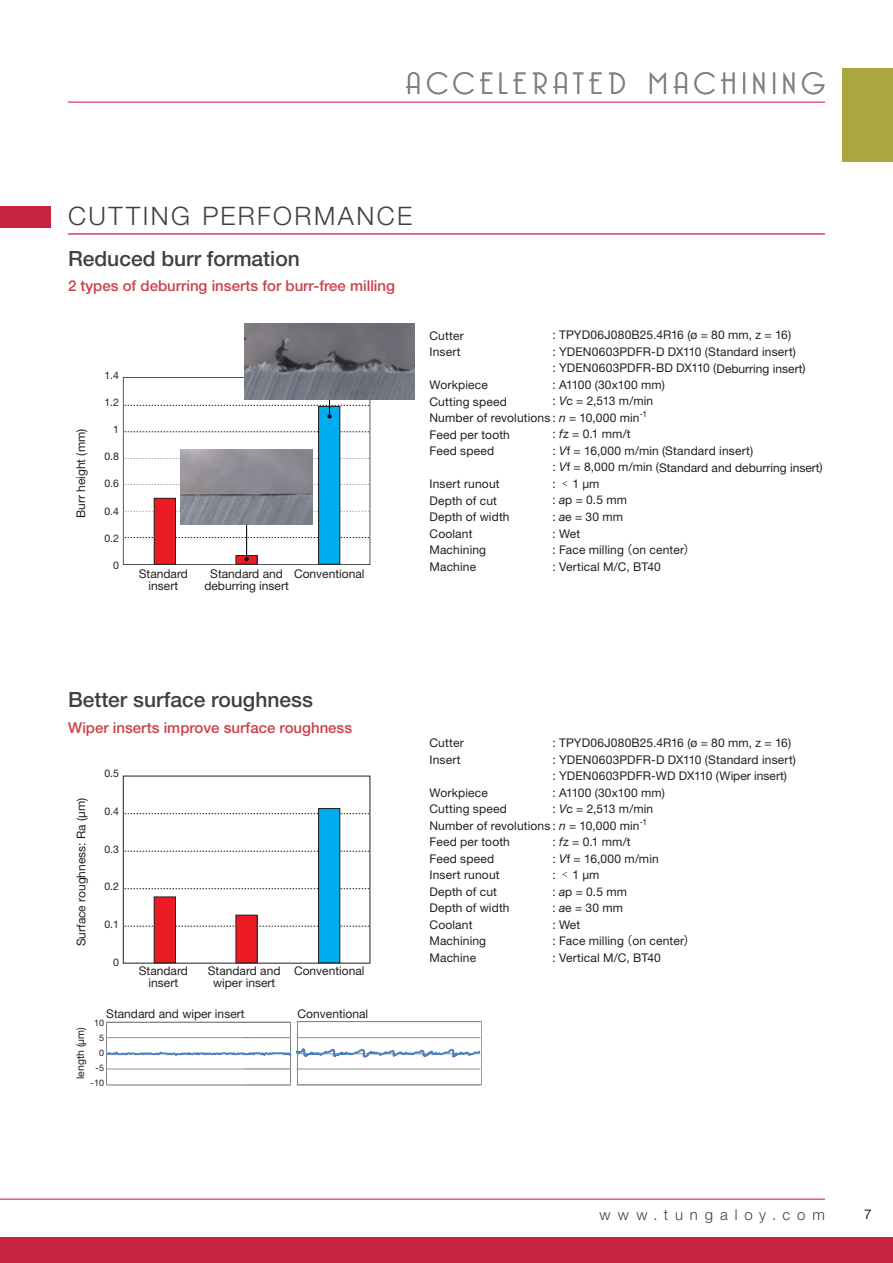
<style>
.page{position:relative;width:893px;height:1263px;background:#fff}
.page>*{position:absolute;margin:0;border:0;box-sizing:border-box;transform-origin:0 0}
.t1{font:300 30px "Bellerose";letter-spacing:.19em;color:#808285}
.t2{font:300 25.5px "Helvetica Neue LTW1 G";letter-spacing:.095em;color:#404041}
.t3{font:500 21px "Helvetica Neue LTW1 G";color:#404041}
.t4{font:500 15px "Helvetica Neue LTW1 G";color:#cd414b}
.t5{font:300 15px "Helvetica Neue LTW1 G";letter-spacing:.46em;color:#404041}
.t6{font:13.5px "Helvetica Neue LTW1 G";color:#231f20}
.t7{font:12px/16.5px "Helvetica Neue LTW1 G";letter-spacing:.01em;color:#231f20}
.t8{font:10.5px "Helvetica Neue LTW1 G";color:#231f20}
.t9{font:9px/14.9px "Helvetica Neue LTW1 G";color:#231f20;text-align:center}
.s1{font-style:italic}
.s2{font-family:"Adobe Ming Std Light B5 pc H"}
.s3{font-family:"Hira Kaku Pro W3 90 pv RKSJ H"}
</style>
<div class="page">
<div style="left:842px;top:68px;width:51px;height:94px;background:#aba63d"></div>
<div style="left:0;top:1237px;width:893px;height:26px;background:#c9243f"></div>
<hr style="left:0;top:1199px;width:825px;height:1px;background:#c9243f">
<hr style="left:68px;top:102px;width:757px;height:1px;background:#c9243f">
<hr style="left:68px;top:233px;width:757px;height:2px;background:#c9243f">
<div style="left:0;top:206px;width:51px;height:22px;background:#c9243f"></div>
<svg style="left:123px;top:377px;width:247px;height:188px"></svg>
<svg style="left:125px;top:432px;width:244px;height:1px"></svg>
<div style="left:154px;top:498px;width:21px;height:66px;background:#ed1c24"></div>
<div style="left:154px;top:498px;width:22px;height:67px;border:1px solid #231f20"></div>
<div style="left:236px;top:556px;width:21px;height:8px;background:#ed1c24"></div>
<div style="left:235px;top:555px;width:23px;height:10px;border:1px solid #231f20"></div>
<div style="left:319px;top:406px;width:21px;height:158px;background:#00aeef"></div>
<div style="left:318px;top:406px;width:22px;height:158px;border:1px solid #231f20"></div>
<div style="left:123px;top:776px;width:247px;height:188px;border:1px solid #231f20"></div>
<svg style="left:125px;top:926px;width:244px;height:1px"></svg>
<svg style="left:125px;top:888px;width:244px;height:1px"></svg>
<svg style="left:125px;top:851px;width:244px;height:1px"></svg>
<svg style="left:125px;top:813px;width:244px;height:1px"></svg>
<div style="left:154px;top:897px;width:21px;height:66px;background:#ed1c24"></div>
<div style="left:154px;top:897px;width:22px;height:66px;border:1px solid #231f20"></div>
<div style="left:236px;top:915px;width:21px;height:48px;background:#ed1c24"></div>
<div style="left:319px;top:809px;width:21px;height:154px;background:#00aeef"></div>
<div style="left:318px;top:808px;width:22px;height:155px;border:1px solid #231f20"></div>
<svg style="left:106px;top:1021px;width:376px;height:65px"></svg>
<svg style="left:125px;top:449px;width:244px;height:112px"></svg>
<img style="left:181px;top:449px;width:132px;height:76px">
<svg style="left:125px;top:377px;width:290px;height:41px"></svg>
<img style="left:244px;top:324px;width:171px;height:75px">
<h1 class="t1" style="left:405px;top:66px;width:421px">ACCELERATED MACHINING</h1>
<h2 class="t2" style="left:68px;top:206px;width:346px">CUTTING PERFORMANCE</h2>
<h3 class="t3" style="left:68px;top:251px;width:233px">Reduced burr formation</h3>
<p class="t4" style="left:68px;top:281px;width:329px">2 types of deburring inserts for burr-free milling</p>
<p class="t7" style="left:74px;top:518px;width:91px;rotate:-90deg">Burr height (mm)</p>
<p class="t8" style="left:104px;top:371px;width:16px">1.4</p>
<p class="t8" style="left:104px;top:398px;width:16px">1.2</p>
<p class="t8" style="left:113px;top:426px;width:7px">1</p>
<p class="t8" style="left:104px;top:453px;width:16px">0.8</p>
<p class="t8" style="left:104px;top:480px;width:16px">0.6</p>
<p class="t8" style="left:104px;top:507px;width:16px">0.4</p>
<p class="t8" style="left:104px;top:534px;width:16px">0.2</p>
<p class="t8" style="left:113px;top:562px;width:7px">0</p>
<p class="t7" style="left:139px;top:569px;width:51px;line-height:12px;text-align:center">Standard insert</p>
<p class="t7" style="left:204px;top:569px;width:86px;line-height:12px;text-align:center">Standard and deburring insert</p>
<p class="t7" style="left:294px;top:567px;width:72px">Conventional</p>
<p class="t7" style="left:552px;top:328px;width:255px">: TPYD06J080B25.4R16 (ø = 80 mm, z = 16)<br>: YDEN0603PDFR-D DX110 (Standard insert)<br>: YDEN0603PDFR-BD DX110 (Deburring insert) : A1100 (30x100 mm)<br>: <span class="s1">V</span>c = 2,513 m/min</p>
<p class="t7" style="left:552px;top:427px;width:272px">: <span class="s1">f</span>z = 0.1 mm/t<br>: <span class="s1">V</span>f = 16,000 m/min (Standard insert)<br>: <span class="s1">V</span>f = 8,000 m/min (Standard and deburring insert) : <span class="s2">﹤</span>1 μm<br>: <span class="s1">a</span>p = 0.5 mm<br>: <span class="s1">a</span>e = 30 mm<br>: Wet<br>: Face milling<span class="s3">（</span>on center<span class="s3">）<br></span>: Vertical M/C, BT40</p>
<p class="t7" style="left:429px;top:329px;width:36px">Cutter<br>Insert</p>
<p class="t7" style="left:429px;top:378px;width:219px">Workpiece<br>Cutting speed<br>Number of revolutions: <span class="s1">n</span> = 10,000 min<sup>-1<br></sup>Feed per tooth<br>Feed speed</p>
<p class="t7" style="left:429px;top:477px;width:82px">Insert runout<br>Depth of cut<br>Depth of width<br>Coolant<br>Machining<br>Machine</p>
<h3 class="t3" style="left:68px;top:692px;width:246px">Better surface roughness</h3>
<p class="t4" style="left:68px;top:722px;width:286px">Wiper inserts improve surface roughness</p>
<p class="t7" style="left:74px;top:946px;width:150px;rotate:-90deg">Surface roughness: Ra (μm)</p>
<p class="t8" style="left:104px;top:770px;width:16px">0.5</p>
<p class="t8" style="left:104px;top:807px;width:16px">0.4</p>
<p class="t8" style="left:104px;top:845px;width:16px">0.3</p>
<p class="t8" style="left:104px;top:883px;width:16px">0.2</p>
<p class="t8" style="left:104px;top:921px;width:16px">0.1</p>
<p class="t8" style="left:113px;top:958px;width:7px">0</p>
<p class="t7" style="left:139px;top:966px;width:51px;line-height:12px;text-align:center">Standard insert</p>
<p class="t7" style="left:208px;top:966px;width:74px;line-height:12px;text-align:center">Standard and wiper insert</p>
<p class="t7" style="left:294px;top:964px;width:72px">Conventional</p>
<p class="t7" style="left:106px;top:1007px;width:140px">Standard and wiper insert</p>
<p class="t7" style="left:298px;top:1007px;width:72px">Conventional</p>
<p class="t9" style="left:94px;top:1017px;width:12px">10<br>5<br>0</p>
<p class="t9" style="left:91px;top:1076px;width:15px">-10</p>
<p class="t8" style="left:77px;top:1079px;width:54px;rotate:-90deg">length (μm)</p>
<p class="t9" style="left:96px;top:1061px;width:10px">-5</p>
<p class="t7" style="left:552px;top:736px;width:245px">: TPYD06J080B25.4R16 (ø = 80 mm, z = 16) : YDEN0603PDFR-D DX110 (Standard insert) : YDEN0603PDFR-WD DX110 (Wiper insert)<br>: A1100 (30x100 mm)<br>: <span class="s1">V</span>c = 2,513 m/min</p>
<p class="t7" style="left:552px;top:835px;width:145px">: <span class="s1">f</span>z = 0.1 mm/t<br>: <span class="s1">V</span>f = 16,000 m/min<br>: <span class="s2">﹤</span>1 μm<br>: <span class="s1">a</span>p = 0.5 mm<br>: <span class="s1">a</span>e = 30 mm<br>: Wet<br>: Face milling<span class="s3">（</span>on center<span class="s3">）</span>: Vertical M/C, BT40</p>
<p class="t7" style="left:429px;top:736px;width:36px">Cutter<br>Insert</p>
<p class="t7" style="left:429px;top:786px;width:219px">Workpiece<br>Cutting speed<br>Number of revolutions: <span class="s1">n</span> = 10,000 min<sup>-1<br></sup>Feed per tooth<br>Feed speed<br>Insert runout<br>Depth of cut<br>Depth of width<br>Coolant<br>Machining<br>Machine</p>
<p class="t5" style="left:599px;top:1210px;width:227px">www.tungaloy.com</p>
<p class="t6" style="left:864px;top:1210px;width:9px">7</p>
</div>
